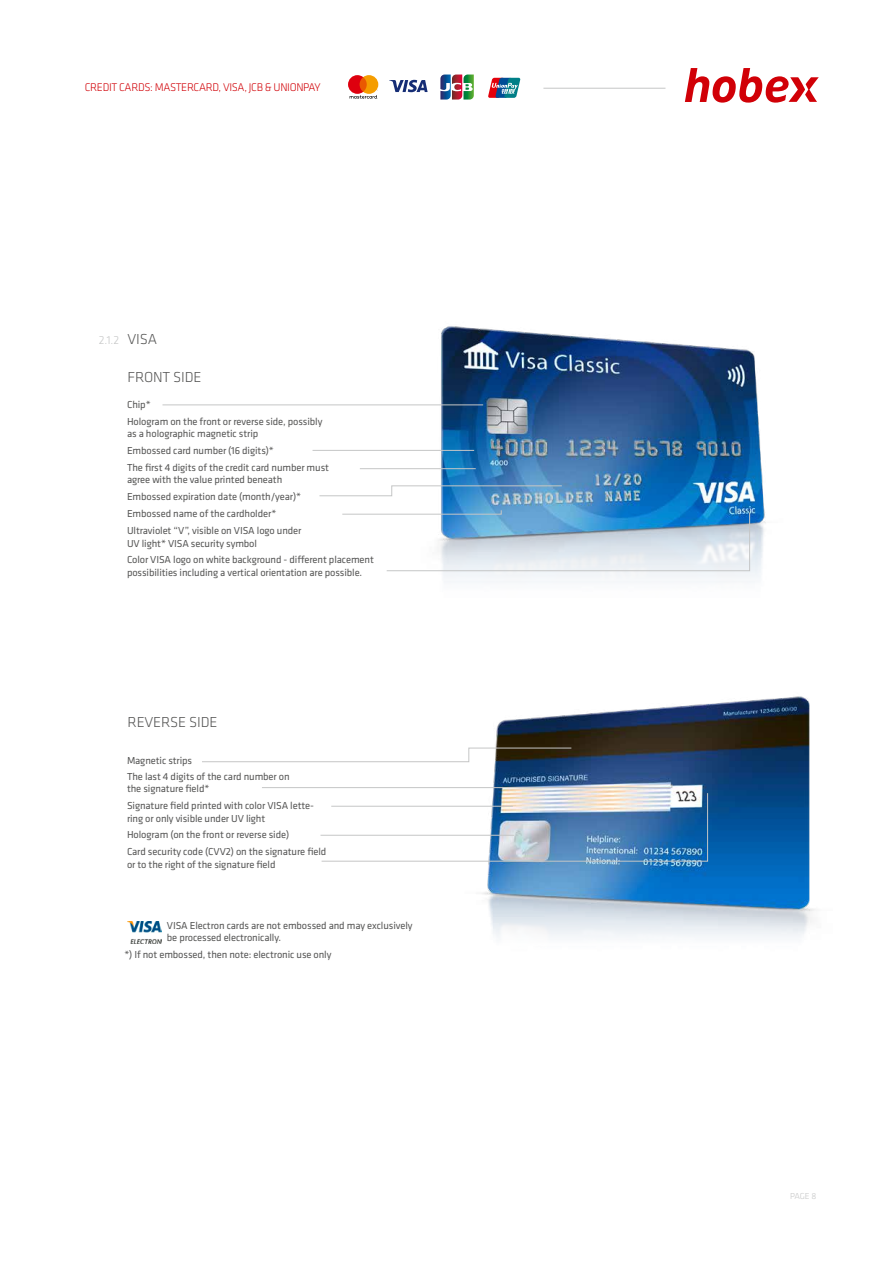
<style>
.page{position:relative;width:893px;height:1263px;background:#fff}
.page>*{position:absolute;margin:0;border:0;box-sizing:border-box;transform-origin:0 0}
.t1{font:300 15px "Klavika";letter-spacing:-.01em;color:#565655}
.t2{font:300 12px "Klavika";color:#c5c6c6}
.t3{font:300 11.55px "Klavika";letter-spacing:-.03em;color:#d10007}
.t4{font:10.5px/16.8px "Klavika";letter-spacing:-.01em;color:#565655}
.t5{font:300 9px "Klavika";color:#c5c6c6}
.s1{font-size:15px;color:#565655}
</style>
<div class="page">
<img style="left:352px;top:326px;width:414px;height:256px">
<img style="left:395px;top:696px;width:420px;height:241px">
<svg style="left:348px;top:75px;width:30px;height:24px"></svg>
<svg style="left:389px;top:80px;width:39px;height:12px"></svg>
<svg style="left:440px;top:74px;width:34px;height:26px"></svg>
<img style="left:127px;top:921px;width:34px;height:22px">
<svg style="left:202px;top:747px;width:370px;height:15px"></svg>
<hr style="left:162px;top:404px;width:321px;height:1px;background:#c5c6c6">
<hr style="left:313px;top:450px;width:161px;height:1px;background:#c5c6c6">
<hr style="left:360px;top:468px;width:116px;height:1px;background:#c5c6c6">
<svg style="left:342px;top:509px;width:408px;height:62px"></svg>
<svg style="left:319px;top:485px;width:244px;height:11px"></svg>
<img style="left:262px;top:784px;width:446px;height:78px">
<svg style="left:488px;top:77px;width:33px;height:21px"></svg>
<svg style="left:685px;top:68px;width:134px;height:35px"></svg>
<hr style="left:543px;top:88px;width:122px;height:1px;background:#c5c6c6">
<p class="t3" style="left:85px;top:80px;width:237px">CREDIT CARDS: MASTERCARD, VISA, JCB &amp; UNIONPAY</p>
<p class="t2" style="left:99px;top:333px;width:60px">2.1.2 <span class="s1">VISA</span></p>
<h1 class="t1" style="left:128px;top:368px;width:76px">FRONT SIDE</h1>
<p class="t4" style="left:127px;top:395px;width:197px">Chip*<br>Hologram on the front or reverse side, possibly</p>
<p class="t4" style="left:127px;top:425px;width:204px">as a holographic magnetic strip<br>Embossed card number (16 digits)*<br>The first 4 digits of the credit card number must</p>
<p class="t4" style="left:127px;top:471px;width:176px">agree with the value printed beneath Embossed expiration date (month/year)* Embossed name of the cardholder* Ultraviolet “V”, visible on VISA logo under</p>
<p class="t4" style="left:127px;top:534px;width:248px">UV light* VISA security symbol<br>Color VISA logo on white background - different placement</p>
<p class="t4" style="left:127px;top:564px;width:237px">possibilities including a vertical orientation are possible.</p>
<h1 class="t1" style="left:128px;top:713px;width:92px">REVERSE SIDE</h1>
<p class="t4" style="left:127px;top:751px;width:164px">Magnetic strips<br>The last 4 digits of the card number on</p>
<p class="t4" style="left:127px;top:780px;width:189px">the signature field*<br>Signature field printed with color VISA lette-</p>
<p class="t4" style="left:127px;top:809px;width:201px">ring or only visible under UV light<br>Hologram (on the front or reverse side)<br>Card security code (CVV2) on the signature field</p>
<p class="t4" style="left:127px;top:856px;width:150px">or to the right of the signature field</p>
<p class="t4" style="left:167px;top:919px;width:247px;line-height:11.7px">VISA Electron cards are not embossed and may exclusively be processed electronically.</p>
<p class="t4" style="left:124px;top:945px;width:209px">*) If not embossed, then note: electronic use only</p>
<p class="t5" style="left:790px;top:1191px;width:28px">PAGE 8</p>
</div>
